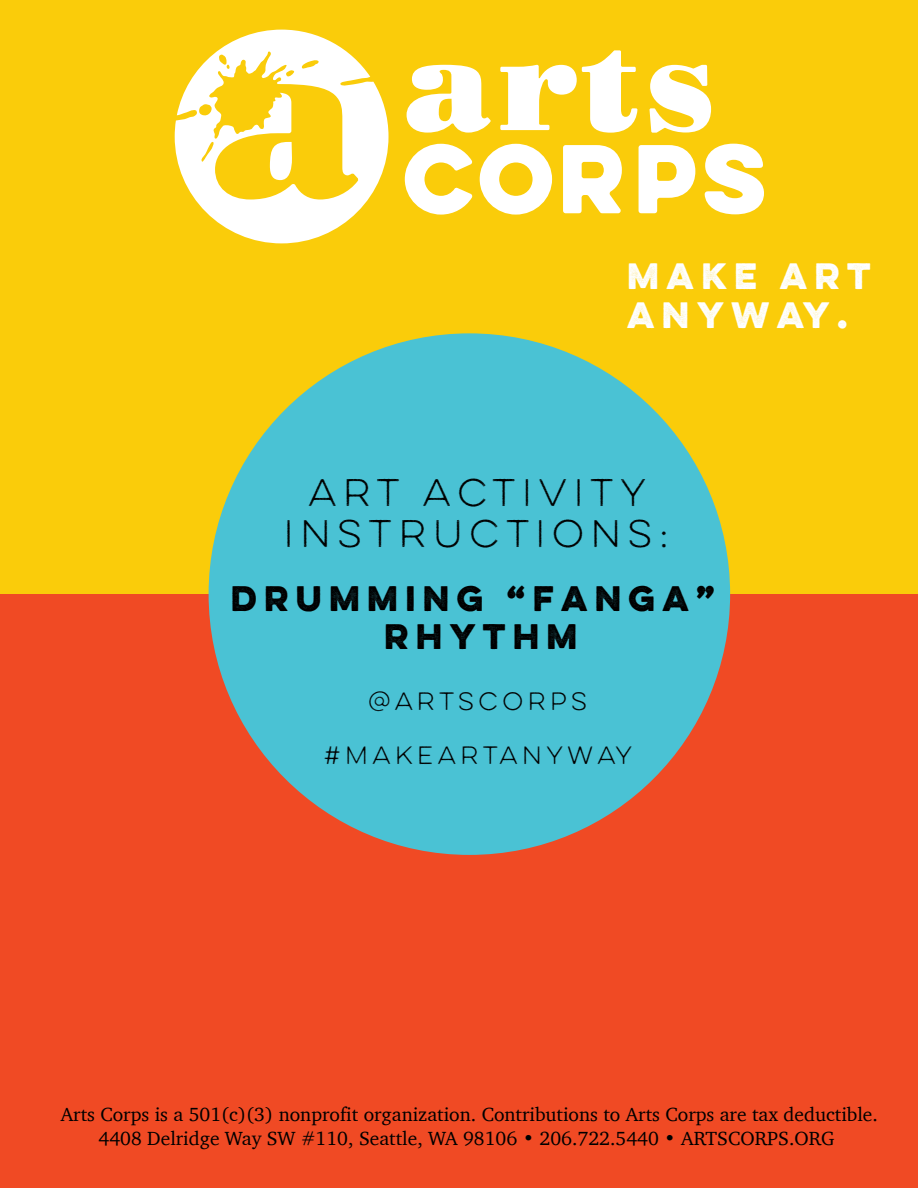
<style>
.page{position:relative;width:918px;height:1188px;background:#facc0a}
.page>*{position:absolute;margin:0;border:0;box-sizing:border-box;transform-origin:0 0}
.t1{font:34.5px/41.4px "Lulo One";color:#000;text-align:center}
.t2{font:700 32.85px/39.5px "Lulo One";color:#fff}
.t3{font:700 31.8px/38.1px "Lulo One";color:#000;text-align:center}
.t4{font:22.5px "Lulo One";color:#000}
.t5{font:19.5px/23.4px "Charter";color:#000;text-align:center}
</style>
<div class="page">
<div style="left:0;top:594px;width:918px;height:594px;background:#f04a24"></div>
<div style="left:209px;top:333px;width:521px;height:522px;background:#4ac2d4;border-radius:50%"></div>
<svg style="left:175px;top:30px;width:214px;height:213px"></svg>
<svg style="left:650px;top:65px;width:61px;height:68px"></svg>
<svg style="left:500px;top:50px;width:138px;height:83px"></svg>
<svg style="left:407px;top:65px;width:84px;height:68px"></svg>
<svg style="left:405px;top:144px;width:68px;height:71px"></svg>
<svg style="left:480px;top:144px;width:72px;height:71px"></svg>
<svg style="left:563px;top:145px;width:59px;height:68px"></svg>
<svg style="left:639px;top:145px;width:56px;height:68px"></svg>
<svg style="left:705px;top:144px;width:59px;height:70px"></svg>
<h2 class="t2" style="left:627px;top:255px;width:252px">MAKE ART<br>ANYWAY.</h2>
<h1 class="t1" style="left:284px;top:472px;width:393px">ART ACTIVITY<br>INSTRUCTIONS:</h1>
<h3 class="t3" style="left:231px;top:579px;width:492px">DRUMMING “FANGA”<br>RHYTHM</h3>
<p class="t4" style="left:368px;top:686px;width:225px">@ARTSCORPS</p>
<p class="t4" style="left:324px;top:740px;width:314px">#MAKEARTANYWAY</p>
<p class="t5" style="left:61px;top:1103px;width:819px">Arts Corps is a 501(c)(3) nonprofit organization. Contributions to Arts Corps are tax deductible.<br>4408 Delridge Way SW #110, Seattle, WA 98106 • 206.722.5440 • ARTSCORPS.ORG</p>
</div>
